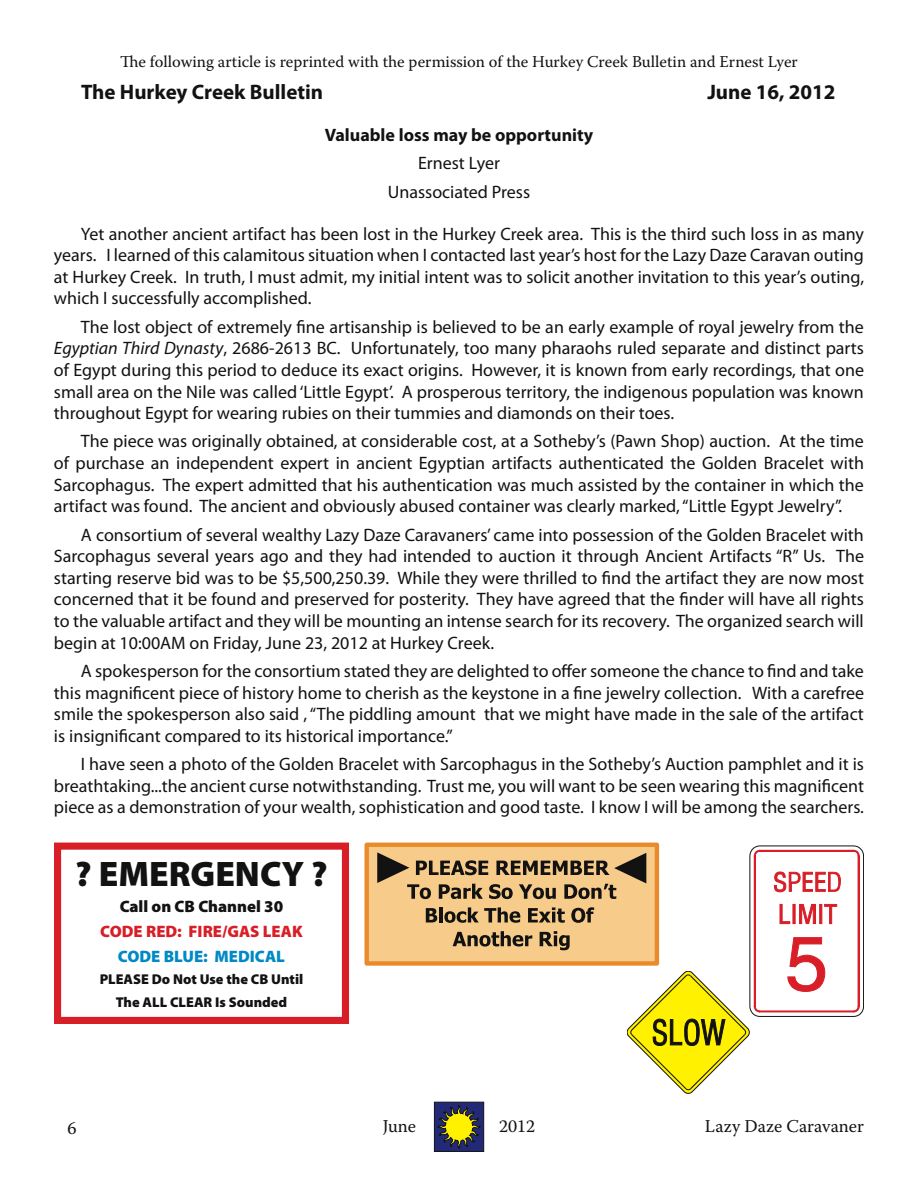
<style>
.page{position:relative;width:918px;height:1188px;background:#fff}
.page>*{position:absolute;margin:0;border:0;box-sizing:border-box;transform-origin:0 0}
.t1{font:900 35.55px "Myriad Pro";color:#121212}
.t2{font:700 21px "Myriad Pro";color:#121212}
.t3{font:18px/21.6px "Myriad Pro";color:#121212;text-align:justify}
.t4{font:700 18px "Myriad Pro";color:#121212}
.t5{font:18px "Warnock Pro";color:#121212}
.t6{font:900 16.65px "Myriad Pro";color:#d81f27}
.t7{font:900 16.65px "Myriad Pro";color:#121212}
.t8{font:900 16.65px "Myriad Pro";color:#0089c4}
.t9{font:16.5px "Warnock Pro";color:#121212}
.t10{font:900 14.25px/22.4px "Myriad Pro";color:#121212;text-align:center}
.s1{font-style:italic}
</style>
<div class="page">
<div style="left:434px;top:1102px;width:50px;height:49px;background:#222a78;border:1px solid #121212"></div>
<svg style="left:438px;top:1106px;width:42px;height:42px"></svg>
<div style="left:54px;top:843px;width:295px;height:181px;border:7px solid #d81f27"></div>
<div style="left:367px;top:845px;width:290px;height:118px;background:#f7cb89"></div>
<div style="left:364px;top:843px;width:295px;height:123px;border:4px solid #ea8b2b"></div>
<svg style="left:377px;top:845px;width:487px;height:249px"></svg>
<p class="t9" style="left:120px;top:52px;width:679px">The following article is reprinted with the permission of the Hurkey Creek Bulletin and Ernest Lyer</p>
<p class="t2" style="left:81px;top:80px;width:244px">The Hurkey Creek Bulletin</p>
<p class="t2" style="left:707px;top:80px;width:130px">June 16, 2012</p>
<p class="t4" style="left:325px;top:125px;width:270px">Valuable loss may be opportunity</p>
<p class="t3" style="left:388px;top:150px;width:144px;line-height:28.3px;text-align:center">Ernest Lyer<br>Unassociated Press</p>
<p class="t3" style="left:54px;top:223px;width:812px;text-indent:27px">Yet another ancient artifact has been lost in the Hurkey Creek area. This is the third such loss in as many years. I learned of this calamitous situation when I contacted last year’s host for the Lazy Daze Caravan outing at Hurkey Creek. In truth, I must admit, my initial intent was to solicit another invitation to this year’s outing, which I successfully accomplished.</p>
<p class="t3" style="left:54px;top:316px;width:812px;text-indent:27px">The lost object of extremely fine artisanship is believed to be an early example of royal jewelry from the <span class="s1">Egyptian Third Dynasty</span>, 2686-2613 BC. Unfortunately, too many pharaohs ruled separate and distinct parts of Egypt during this period to deduce its exact origins. However, it is known from early recordings, that one small area on the Nile was called ‘Little Egypt’. A prosperous territory, the indigenous population was known throughout Egypt for wearing rubies on their tummies and diamonds on their toes.</p>
<p class="t3" style="left:54px;top:431px;width:812px;text-indent:27px">The piece was originally obtained, at considerable cost, at a Sotheby’s (Pawn Shop) auction. At the time of purchase an independent expert in ancient Egyptian artifacts authenticated the Golden Bracelet with Sarcophagus. The expert admitted that his authentication was much assisted by the container in which the artifact was found. The ancient and obviously abused container was clearly marked, “Little Egypt Jewelry”.</p>
<p class="t3" style="left:54px;top:524px;width:812px;text-indent:27px">A consortium of several wealthy Lazy Daze Caravaners’ came into possession of the Golden Bracelet with Sarcophagus several years ago and they had intended to auction it through Ancient Artifacts “R” Us. The starting reserve bid was to be $5,500,250.39. While they were thrilled to find the artifact they are now most concerned that it be found and preserved for posterity. They have agreed that the finder will have all rights to the valuable artifact and they will be mounting an intense search for its recovery. The organized search will begin at 10:00AM on Friday, June 23, 2012 at Hurkey Creek.</p>
<p class="t3" style="left:54px;top:661px;width:812px;text-indent:27px">A spokesperson for the consortium stated they are delighted to offer someone the chance to find and take this magnificent piece of history home to cherish as the keystone in a fine jewelry collection. With a carefree smile the spokesperson also said , “The piddling amount that we might have made in the sale of the artifact is insignificant compared to its historical importance.”</p>
<p class="t3" style="left:54px;top:754px;width:812px;text-indent:27px">I have seen a photo of the Golden Bracelet with Sarcophagus in the Sotheby’s Auction pamphlet and it is breathtaking...the ancient curse notwithstanding. Trust me, you will want to be seen wearing this magnificent piece as a demonstration of your wealth, sophistication and good taste. I know I will be among the searchers.</p>
<h1 class="t1" style="left:75px;top:854px;width:254px">? EMERGENCY ?</h1>
<p class="t7" style="left:120px;top:897px;width:165px">Call on CB Channel 30</p>
<p class="t6" style="left:100px;top:922px;width:204px">CODE RED: FIRE/GAS LEAK</p>
<p class="t8" style="left:118px;top:947px;width:169px">CODE BLUE: MEDICAL</p>
<p class="t10" style="left:100px;top:969px;width:205px">PLEASE Do Not Use the CB Until<br>The ALL CLEAR Is Sounded</p>
<p class="t5" style="left:68px;top:1117px;width:11px">6</p>
<p class="t5" style="left:383px;top:1115px;width:35px">June</p>
<p class="t5" style="left:499px;top:1115px;width:38px">2012</p>
<p class="t5" style="left:705px;top:1115px;width:161px">Lazy Daze Caravaner</p>
</div>
